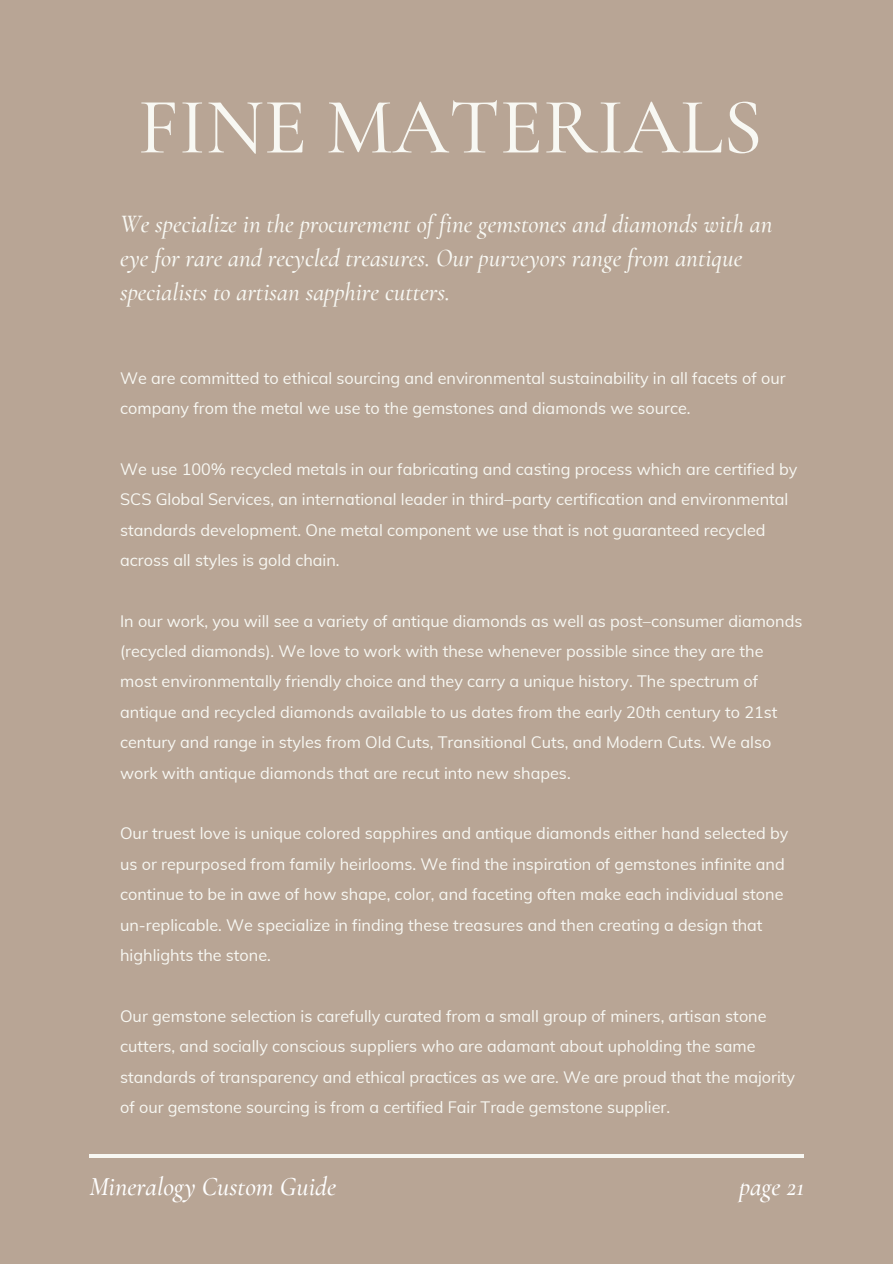
<style>
.page{position:relative;width:893px;height:1264px;background:#fff}
.page>*{position:absolute;margin:0;border:0;box-sizing:border-box;transform-origin:0 0}
.t1{font:500 79.8px "Cormorant Garamond";color:#f8f8f3}
.t2{font:italic 500 26.25px "Cormorant Garamond";color:#fff}
.t3{font:italic 500 25.05px/34px "Cormorant Garamond";color:#f8f8f3}
.t4{font:16.2px/30.3px "Muli";color:#f8f8f3}
</style>
<div class="page">
<div style="left:0;top:0;width:892px;height:1263px;background:#b8a595"></div>
<hr style="left:89px;top:1154px;width:715px;height:3px;background:#f8f8f3">
<p class="t1" style="left:138px;top:79px;width:626px">FINE MATERIALS</p>
<p class="t3" style="left:120px;top:206px;width:653px">We specialize in the procurement of fine gemstones and diamonds with an eye for rare and recycled treasures. Our purveyors range from antique specialists to artisan sapphire cutters.</p>
<p class="t4" style="left:120px;top:362px;width:667px">We are committed to ethical sourcing and environmental sustainability in all facets of our company from the metal we use to the gemstones and diamonds we source.</p>
<p class="t4" style="left:120px;top:453px;width:678px">We use 100% recycled metals in our fabricating and casting process which are certified by SCS Global Services, an international leader in third–party certification and environmental standards development. One metal component we use that is not guaranteed recycled across all styles is gold chain.</p>
<p class="t4" style="left:120px;top:605px;width:683px">In our work, you will see a variety of antique diamonds as well as post–consumer diamonds (recycled diamonds). We love to work with these whenever possible since they are the most environmentally friendly choice and they carry a unique history. The spectrum of antique and recycled diamonds available to us dates from the early 20th century to 21st century and range in styles from Old Cuts, Transitional Cuts, and Modern Cuts. We also work with antique diamonds that are recut into new shapes.</p>
<p class="t4" style="left:120px;top:818px;width:669px">Our truest love is unique colored sapphires and antique diamonds either hand selected by us or repurposed from family heirlooms. We find the inspiration of gemstones infinite and continue to be in awe of how shape, color, and faceting often make each individual stone</p>
<p class="t4" style="left:120px;top:909px;width:644px">un-replicable. We specialize in finding these treasures and then creating a design that highlights the stone.</p>
<p class="t4" style="left:120px;top:1000px;width:676px">Our gemstone selection is carefully curated from a small group of miners, artisan stone cutters, and socially conscious suppliers who are adamant about upholding the same standards of transparency and ethical practices as we are. We are proud that the majority of our gemstone sourcing is from a certified Fair Trade gemstone supplier.</p>
<p class="t2" style="left:89px;top:1170px;width:248px">Mineralogy Custom Guide</p>
<p class="t2" style="left:739px;top:1170px;width:66px">page 21</p>
</div>
